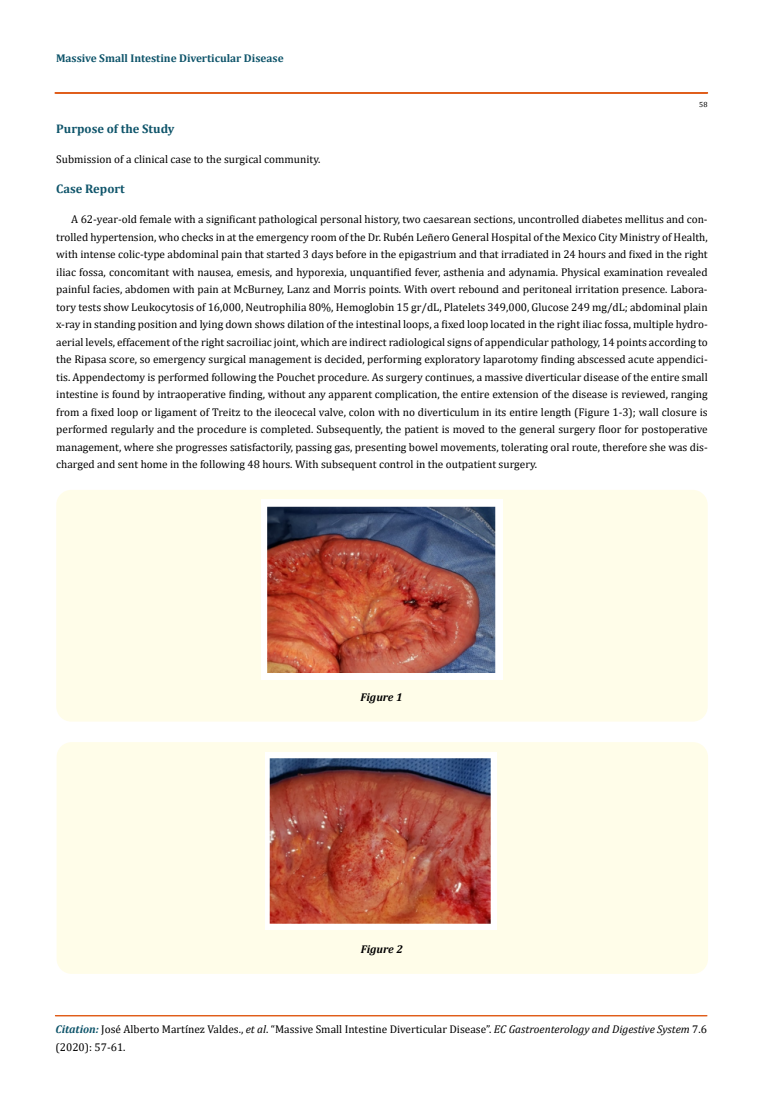
<style>
.page{position:relative;width:764px;height:1110px;background:#fff}
.page>*{position:absolute;margin:0;border:0;box-sizing:border-box;transform-origin:0 0}
.t1{font:700 12.5px "Cambria";color:#0e546a}
.t2{font:11.25px/17.5px "Cambria";color:#000}
.t3{font:700 11.25px "Cambria";color:#0e546a}
.t4{font:italic 700 11.25px "Cambria";color:#000}
.t5{font:7.5px "Cambria";color:#000}
.s1{font-weight:700;font-style:italic;color:#0e546a}
.s2{font-style:italic}
</style>
<div class="page">
<div style="left:55px;top:93px;width:653px;height:1px;border:1px solid #e05d1a"></div>
<div style="left:56px;top:490px;width:652px;height:232px;background:#fffde9;border-radius:15px"></div>
<img style="left:261px;top:500px;width:241px;height:179px">
<div style="left:57px;top:742px;width:651px;height:232px;background:#fffde9;border-radius:15px"></div>
<img style="left:265px;top:753px;width:231px;height:177px">
<p class="t3" style="left:56px;top:50px;width:229px">Massive Small Intestine Diverticular Disease</p>
<p class="t5" style="left:699px;top:100px;width:10px">58</p>
<p class="t1" style="left:56px;top:120px;width:120px">Purpose of the Study</p>
<p class="t2" style="left:56px;top:151px;width:266px">Submission of a clinical case to the surgical community.</p>
<p class="t1" style="left:56px;top:180px;width:70px">Case Report</p>
<p class="t2" style="left:56px;top:211px;width:653px;text-align:justify;text-indent:15px">A 62-year-old female with a significant pathological personal history, two caesarean sections, uncontrolled diabetes mellitus and con&shy;trolled hypertension, who checks in at the emergency room of the Dr. Rubén Leñero General Hospital of the Mexico City Ministry of Health, with intense colic-type abdominal pain that started 3 days before in the epigastrium and that irradiated in 24 hours and fixed in the right iliac fossa, concomitant with nausea, emesis, and hyporexia, unquantified fever, asthenia and adynamia. Physical examination revealed painful facies, abdomen with pain at McBurney, Lanz and Morris points. With overt rebound and peritoneal irritation presence. Labora&shy;tory tests show Leukocytosis of 16,000, Neutrophilia 80%, Hemoglobin 15 gr/dL, Platelets 349,000, Glucose 249 mg/dL; abdominal plain x-ray in standing position and lying down shows dilation of the intestinal loops, a fixed loop located in the right iliac fossa, multiple hydro&shy;aerial levels, effacement of the right sacroiliac joint, which are indirect radiological signs of appendicular pathology, 14 points according to the Ripasa score, so emergency surgical management is decided, performing exploratory laparotomy finding abscessed acute appendici&shy;tis. Appendectomy is performed following the Pouchet procedure. As surgery continues, a massive diverticular disease of the entire small intestine is found by intraoperative finding, without any apparent complication, the entire extension of the disease is reviewed, ranging from a fixed loop or ligament of Treitz to the ileocecal valve, colon with no diverticulum in its entire length (Figure 1-3); wall closure is performed regularly and the procedure is completed. Subsequently, the patient is moved to the general surgery floor for postoperative management, where she progresses satisfactorily, passing gas, presenting bowel movements, tolerating oral route, therefore she was dis&shy;charged and sent home in the following 48 hours. With subsequent control in the outpatient surgery.</p>
<p class="t4" style="left:360px;top:689px;width:43px">Figure 1</p>
<p class="t4" style="left:361px;top:941px;width:43px">Figure 2</p>
<p class="t2" style="left:56px;top:1021px;width:653px"><span class="s1">Citation:</span> José Alberto Martínez Valdes., <span class="s2">et al</span>. “Massive Small Intestine Diverticular Disease”. <span class="s2">EC Gastroenterology and Digestive System</span> 7.6 (2020): 57-61.</p>
</div>
